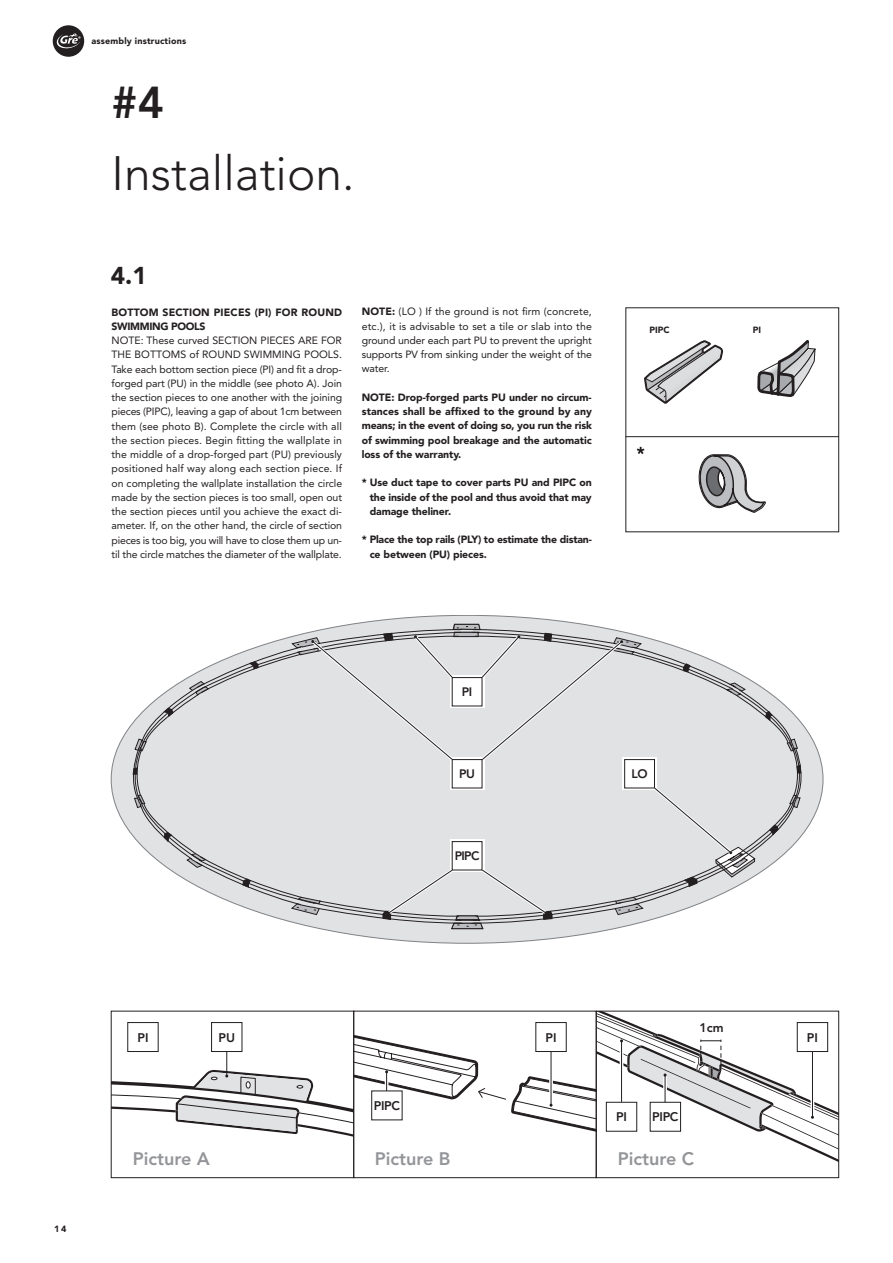
<style>
.page{position:relative;width:893px;height:1263px;background:#fff}
.page>*{position:absolute;margin:0;border:0;box-sizing:border-box;transform-origin:0 0}
.t1{font:300 47.85px "Avenir";color:#231f20}
.t2{font:800 44.25px "Avenir";color:#231f20}
.t3{font:900 24.15px "Avenir";color:#231f20}
.t4{font:800 18px "Avenir";color:#939598}
.t5{font:800 12.45px "Avenir";color:#231f20}
.t6{font:800 12.15px "Avenir";letter-spacing:-.05em;color:#231f20}
.t7{font:10.5px/14.2px "Avenir";letter-spacing:-.015em;color:#231f20;text-align:justify}
.t8{font:900 10.5px/14.2px "Avenir";letter-spacing:-.01em;color:#231f20;text-align:justify}
.t9{font:900 10.5px/14.2px "Avenir";letter-spacing:.015em;color:#231f20}
.t10{font:900 9px "Avenir";letter-spacing:.02em;color:#231f20}
.s1{font-weight:900}
</style>
<div class="page">
<svg style="left:53px;top:25px;width:31px;height:32px"></svg>
<svg style="left:644px;top:340px;width:79px;height:64px"></svg>
<svg style="left:757px;top:340px;width:59px;height:57px"></svg>
<svg style="left:637px;top:447px;width:7px;height:7px"></svg>
<svg style="left:697px;top:454px;width:69px;height:79px"></svg>
<svg style="left:111px;top:1011px;width:728px;height:154px"></svg>
<div style="left:111px;top:615px;width:712px;height:328px;background:#e1e2e4;border-radius:50%"></div>
<svg style="left:127px;top:636px;width:680px;height:287px"></svg>
<svg style="left:796px;top:764px;width:5px;height:9px"></svg>
<svg style="left:769px;top:824px;width:10px;height:12px"></svg>
<svg style="left:765px;top:711px;width:7px;height:10px"></svg>
<svg style="left:683px;top:663px;width:7px;height:9px"></svg>
<svg style="left:249px;top:661px;width:10px;height:8px"></svg>
<svg style="left:163px;top:708px;width:11px;height:9px"></svg>
<svg style="left:133px;top:767px;width:5px;height:8px"></svg>
<svg style="left:164px;top:832px;width:8px;height:10px"></svg>
<svg style="left:242px;top:878px;width:9px;height:10px"></svg>
<svg style="left:450px;top:764px;width:34px;height:26px"></svg>
<svg style="left:622px;top:757px;width:35px;height:33px"></svg>
<svg style="left:450px;top:839px;width:34px;height:27px"></svg>
<div style="left:452px;top:759px;width:30px;height:29px;background:#fff"></div>
<div style="left:625px;top:759px;width:29px;height:29px;background:#fff"></div>
<div style="left:624px;top:759px;width:31px;height:29px;border:1px solid #231f20"></div>
<div style="left:452px;top:841px;width:30px;height:29px;background:#fff"></div>
<div style="left:452px;top:841px;width:30px;height:29px;border:1px solid #231f20"></div>
<svg style="left:382px;top:866px;width:171px;height:63px"></svg>
<svg style="left:650px;top:784px;width:105px;height:103px"></svg>
<svg style="left:291px;top:624px;width:351px;height:140px"></svg>
<div style="left:372px;top:1091px;width:30px;height:29px;background:#fff"></div>
<hr style="left:625px;top:436px;width:214px;height:1px;background:#231f20">
<p class="t10" style="left:91px;top:36px;width:96px">assembly instructions</p>
<h2 class="t2" style="left:112px;top:77px;width:54px">#4</h2>
<h1 class="t1" style="left:112px;top:145px;width:245px">Installation.</h1>
<h3 class="t3" style="left:111px;top:261px;width:37px">4.1</h3>
<p class="t9" style="left:112px;top:305px;width:232px">BOTTOM SECTION PIECES (PI) FOR ROUND<br>SWIMMING POOLS</p>
<p class="t7" style="left:112px;top:333px;width:232px">NOTE: These curved SECTION PIECES ARE FOR THE BOTTOMS of ROUND SWIMMING POOLS.<br>Take each bottom section piece (PI) and fit a drop&shy;forged part (PU) in the middle (see photo A). Join the section pieces to one another with the joining pieces (PIPC), leaving a gap of about 1cm between them (see photo B). Complete the circle with all the section pieces. Begin fitting the wallplate in the middle of a drop-forged part (PU) previously positioned half way along each section piece. If on completing the wallplate installation the circle made by the section pieces is too small, open out the section pieces until you achieve the exact di&shy;ameter. If, on the other hand, the circle of section pieces is too big, you will have to close them up un&shy;til the circle matches the diameter of the wallplate.</p>
<p class="t7" style="left:362px;top:305px;width:232px"><span class="s1">NOTE:</span> (LO ) If the ground is not firm (concrete, etc.), it is advisable to set a tile or slab into the ground under each part PU to prevent the upright supports PV from sinking under the weight of the water.</p>
<p class="t8" style="left:362px;top:390px;width:232px">NOTE: Drop-forged parts PU under no circum&shy;stances shall be affixed to the ground by any means; in the event of doing so, you run the risk of swimming pool breakage and the automatic loss of the warranty.</p>
<p class="t8" style="left:370px;top:476px;width:224px;text-indent:-8px">* Use duct tape to cover parts PU and PIPC on the inside of the pool and thus avoid that may damage theliner.</p>
<p class="t8" style="left:370px;top:533px;width:224px;text-indent:-8px">* Place the top rails (PLY) to estimate the distan&shy;ce between (PU) pieces.</p>
<p class="t10" style="left:649px;top:324px;width:22px">PIPC</p>
<p class="t10" style="left:753px;top:324px;width:10px">PI</p>
<p class="t6" style="left:462px;top:685px;width:12px">PI</p>
<p class="t6" style="left:459px;top:767px;width:17px">PU</p>
<p class="t6" style="left:632px;top:767px;width:17px">LO</p>
<p class="t6" style="left:455px;top:849px;width:26px">PIPC</p>
<p class="t10" style="left:54px;top:1223px;width:14px">14</p>
<p class="t5" style="left:137px;top:1030px;width:13px">PI</p>
<p class="t5" style="left:218px;top:1030px;width:18px">PU</p>
<p class="t5" style="left:374px;top:1098px;width:28px">PIPC</p>
<p class="t5" style="left:545px;top:1030px;width:13px">PI</p>
<p class="t5" style="left:699px;top:1020px;width:26px">1cm</p>
<p class="t5" style="left:616px;top:1110px;width:13px">PI</p>
<p class="t5" style="left:652px;top:1110px;width:28px">PIPC</p>
<h3 class="t4" style="left:133px;top:1148px;width:79px">Picture A</h3>
<h3 class="t4" style="left:375px;top:1148px;width:77px">Picture B</h3>
<h3 class="t4" style="left:618px;top:1148px;width:78px">Picture C</h3>
<p class="t5" style="left:807px;top:1030px;width:13px">PI</p>
</div>
